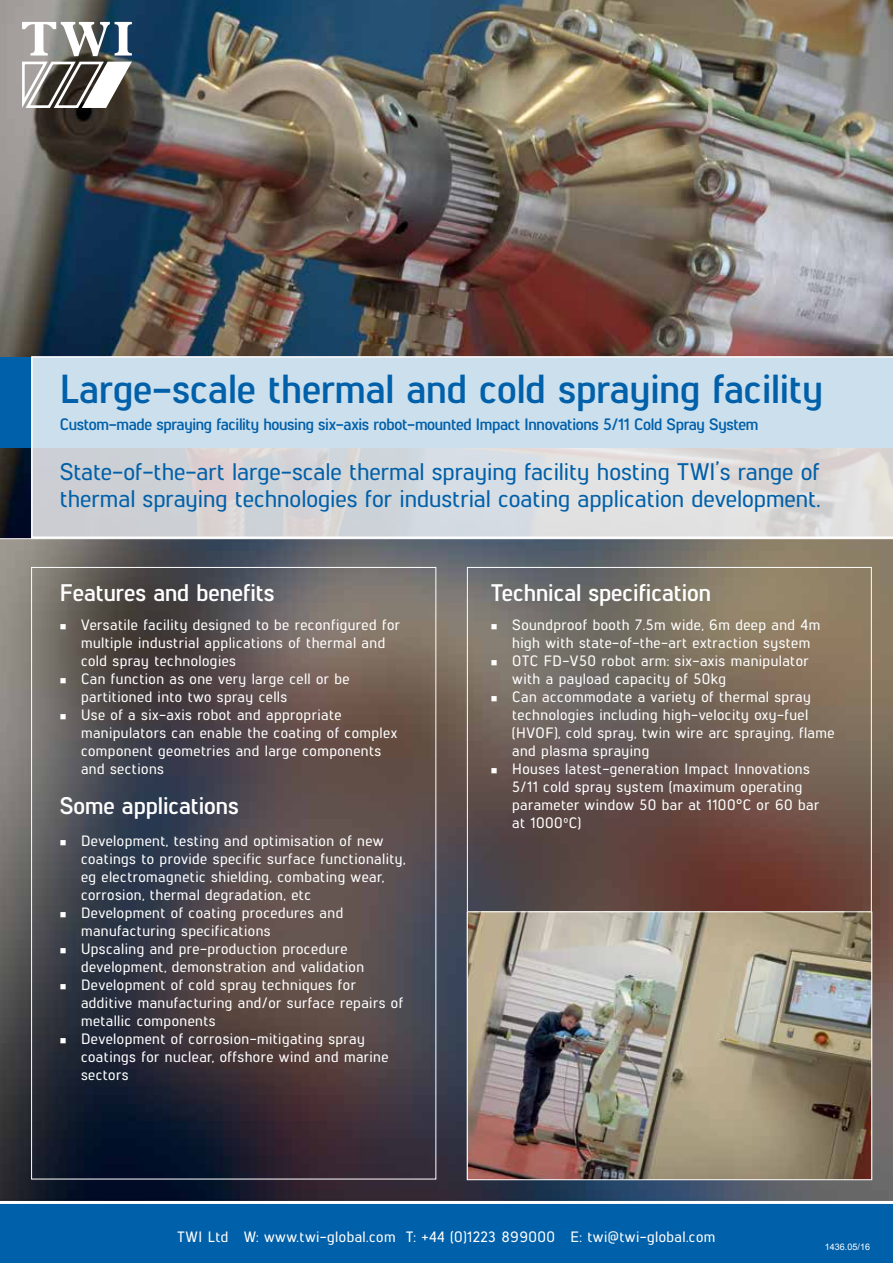
<style>
.page{position:relative;width:893px;height:1263px;background:#fff}
.page>*{position:absolute;margin:0;border:0;box-sizing:border-box;transform-origin:0 0}
.t1{font:700 40.5px "Lintel";color:#0060a9}
.t2{font:500 24px/27px "Lintel";color:#0060a9}
.t3{font:700 24px "Lintel";color:#fff}
.t4{font:700 16.5px "Lintel";letter-spacing:-.02em;color:#0060a9}
.t5{font:500 15px/18px "Lintel";letter-spacing:.03em;color:#fff}
.t6{font:9px "Arial";letter-spacing:-.005em;color:#fff}
</style>
<div class="page">
<div style="left:0;top:1201px;width:893px;height:62px;background:#0060a9"></div>
<img style="left:0;top:539px;width:893px;height:662px">
<hr style="left:0;top:1201px;width:893px;height:3px;background:#fff">
<img style="left:0;top:0;width:893px;height:539px">
<div style="left:0;top:357px;width:893px;height:91px;background:#0060a9"></div>
<svg style="left:21px;top:22px;width:113px;height:90px"></svg>
<svg style="left:31px;top:356px;width:862px;height:182px;background:#d2dce4"></svg>
<img style="left:469px;top:913px;width:401px;height:265px">
<div style="left:467px;top:911px;width:405px;height:269px;border:1px solid #fff"></div>
<svg style="left:61px;top:624px;width:5px;height:5px"></svg>
<svg style="left:61px;top:678px;width:5px;height:5px"></svg>
<svg style="left:61px;top:714px;width:5px;height:5px"></svg>
<svg style="left:61px;top:840px;width:5px;height:5px"></svg>
<svg style="left:61px;top:912px;width:5px;height:5px"></svg>
<svg style="left:61px;top:948px;width:5px;height:5px"></svg>
<svg style="left:61px;top:984px;width:5px;height:5px"></svg>
<svg style="left:61px;top:1038px;width:5px;height:5px"></svg>
<svg style="left:492px;top:624px;width:5px;height:5px"></svg>
<svg style="left:492px;top:660px;width:5px;height:5px"></svg>
<svg style="left:492px;top:696px;width:5px;height:5px"></svg>
<svg style="left:492px;top:768px;width:5px;height:5px"></svg>
<h1 class="t1" style="left:60px;top:360px;width:765px">Large-scale thermal and cold spraying facility</h1>
<p class="t4" style="left:60px;top:413px;width:700px">Custom-made spraying facility housing six-axis robot-mounted Impact Innovations 5/11 Cold Spray System</p>
<h2 class="t2" style="left:60px;top:457px;width:762px">State-of-the-art large-scale thermal spraying facility hosting TWI’s range of thermal spraying technologies for industrial coating application development.</h2>
<h2 class="t3" style="left:60px;top:575px;width:216px">Features and benefits</h2>
<p class="t5" style="left:81px;top:615px;width:321px">Versatile facility designed to be reconfigured for multiple industrial applications of thermal and cold spray technologies<br>Can function as one very large cell or be partitioned into two spray cells<br>Use of a six-axis robot and appropriate manipulators can enable the coating of complex component geometries and large components and sections</p>
<h2 class="t3" style="left:60px;top:788px;width:181px">Some applications</h2>
<p class="t5" style="left:81px;top:831px;width:326px">Development, testing and optimisation of new coatings to provide specific surface functionality, eg electromagnetic shielding, combating wear, corrosion, thermal degradation, etc<br>Development of coating procedures and manufacturing specifications<br>Upscaling and pre-production procedure development, demonstration and validation Development of cold spray techniques for additive manufacturing and/or surface repairs of metallic components<br>Development of corrosion-mitigating spray coatings for nuclear, offshore wind and marine sectors</p>
<h2 class="t3" style="left:491px;top:575px;width:222px">Technical specification</h2>
<p class="t5" style="left:512px;top:615px;width:324px">Soundproof booth 7.5m wide, 6m deep and 4m high with state-of-the-art extraction system OTC FD-V50 robot arm: six-axis manipulator with a payload capacity of 50kg<br>Can accommodate a variety of thermal spray technologies including high-velocity oxy-fuel (HVOF), cold spray, twin wire arc spraying, flame and plasma spraying<br>Houses latest-generation Impact Innovations 5/11 cold spray system (maximum operating parameter window 50 bar at 1100°C or 60 bar at 1000ºC)</p>
<p class="t5" style="left:177px;top:1227px;width:540px">TWI Ltd W: www.twi-global.com T: +44 (0)1223 899000 E: twi@twi-global.com</p>
<p class="t6" style="left:825px;top:1241px;width:47px">1436.05/16</p>
</div>
